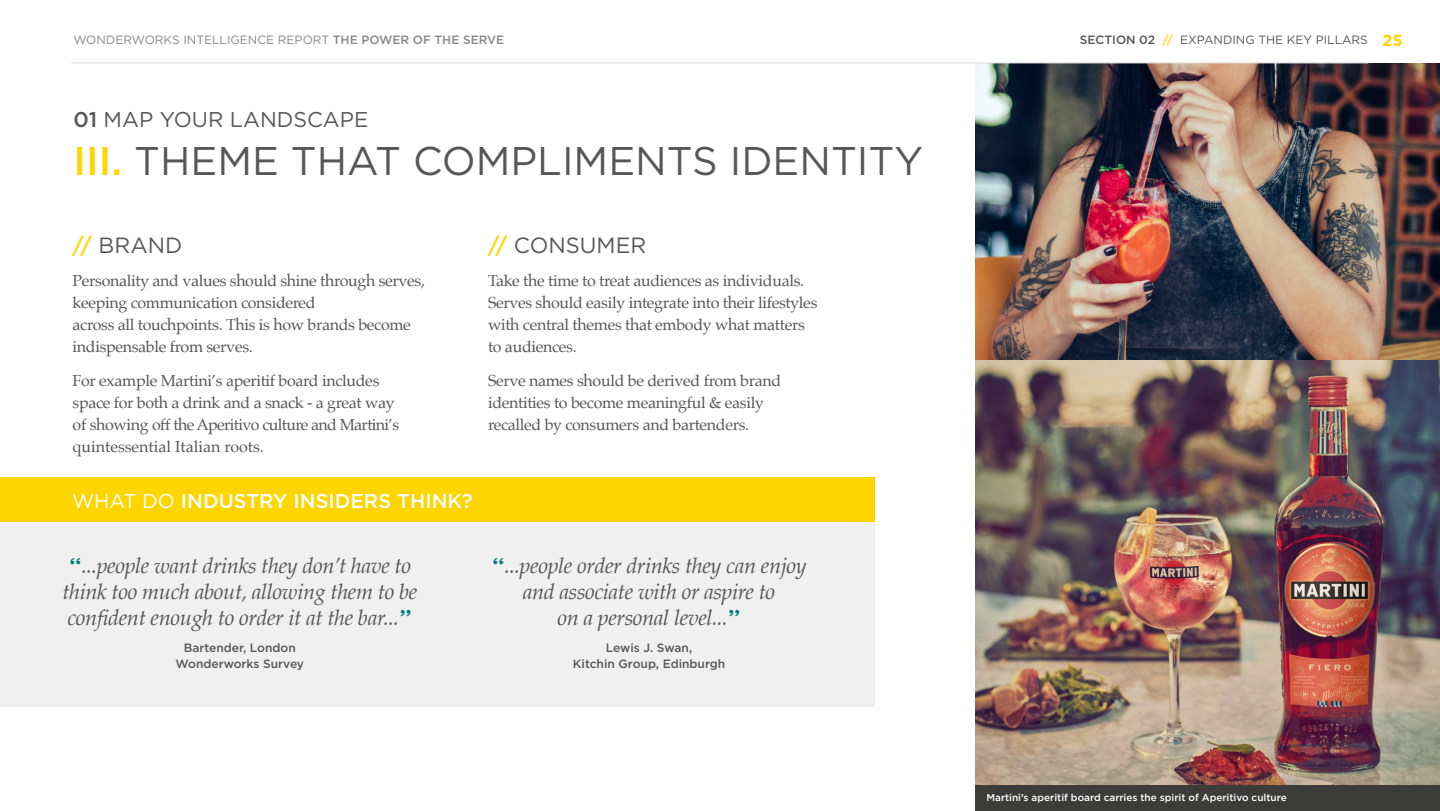
<style>
.page{position:relative;width:1440px;height:811px;background:#fff}
.page>*{position:absolute;margin:0;border:0;box-sizing:border-box;transform-origin:0 0}
.t1{font:40px "Gotham HTF";color:#575756}
.t2{font:italic 22px/26px "Palatino";letter-spacing:-.02em;color:#575756;text-align:center}
.t3{font:22px "Gotham HTF";color:#575756}
.t4{font:21.4px "Gotham HTF";color:#575756}
.t5{font:500 20px "Gotham HTF";color:#fff}
.t6{font:16px/22px "Palatino";letter-spacing:-.02em;color:#575756}
.t7{font:700 16px "Gotham HTF";color:#ffd500}
.t8{font:500 12px/16px "Gotham HTF";color:#575756;text-align:center}
.t9{font:12px "Gotham HTF";color:#878787}
.t10{font:12px "Gotham HTF";color:#575756}
.t11{font:500 10px "Gotham HTF";color:#fff}
.s1{font-weight:500}
.s2{font-weight:500;color:#ffd500}
.s3{font-weight:400}
.s4{font-family:"New Clarendon";font-weight:700;font-style:normal;color:#007e7e}
</style>
<div class="page">
<img style="left:975px;top:359px;width:465px;height:426px">
<img style="left:975px;top:63px;width:465px;height:296px">
<div style="left:0;top:477px;width:874px;height:45px;background:#ffd500"></div>
<div style="left:0;top:522px;width:874px;height:184px;background:#f0f0f0"></div>
<div style="left:975px;top:785px;width:465px;height:26px;background:#3c3c3b"></div>
<hr style="left:71px;top:63px;width:1297px;height:1px;background:#dbdbdb">
<p class="t9" style="left:73px;top:33px;width:432px">WONDERWORKS INTELLIGENCE REPORT <span class="s1">THE POWER OF THE SERVE</span></p>
<p class="t10" style="left:1080px;top:33px;width:290px"><span class="s1">SECTION 02</span> <span class="s2">//</span> EXPANDING THE KEY PILLARS</p>
<p class="t7" style="left:1383px;top:31px;width:22px">25</p>
<h3 class="t4" style="left:73px;top:107px;width:296px"><span class="s1">01</span> MAP YOUR LANDSCAPE</h3>
<h1 class="t1" style="left:73px;top:139px;width:851px"><span class="s2">III.</span> THEME THAT COMPLIMENTS IDENTITY</h1>
<h2 class="t3" style="left:73px;top:233px;width:111px"><span class="s2">//</span> BRAND</h2>
<p class="t6" style="left:73px;top:270px;width:354px">Personality and values should shine through serves, keeping communication considered<br>across all touchpoints. This is how brands become indispensable from serves.</p>
<p class="t6" style="left:73px;top:369px;width:328px">For example Martini’s aperitif board includes space for both a drink and a snack - a great way of showing off the Aperitivo culture and Martini’s quintessential Italian roots.</p>
<p class="t5" style="left:72px;top:489px;width:402px"><span class="s3">WHAT DO</span> INDUSTRY INSIDERS THINK?</p>
<h2 class="t3" style="left:488px;top:233px;width:160px"><span class="s2">//</span> CONSUMER</h2>
<p class="t6" style="left:488px;top:270px;width:331px">Take the time to treat audiences as individuals.<br>Serves should easily integrate into their lifestyles with central themes that embody what matters to audiences.</p>
<p class="t6" style="left:488px;top:369px;width:295px">Serve names should be derived from brand identities to become meaningful &amp; easily recalled by consumers and bartenders.</p>
<h2 class="t2" style="left:62px;top:552px;width:356px;text-align:left"><span class="s4">“</span>...people want drinks they don’t have to think too much about, allowing them to be confident enough to order it at the bar...<span class="s4">”</span></h2>
<p class="t8" style="left:176px;top:639px;width:130px">Bartender, London<br>Wonderworks Survey</p>
<h2 class="t2" style="left:491px;top:552px;width:317px"><span class="s4">“</span>...people order drinks they can enjoy and associate with or aspire to<br>on a personal level...<span class="s4">”</span></h2>
<p class="t8" style="left:573px;top:639px;width:154px">Lewis J. Swan,<br>Kitchin Group, Edinburgh</p>
<p class="t11" style="left:986px;top:792px;width:302px">Martini’s aperitif board carries the spirit of Aperitivo culture</p>
</div>
